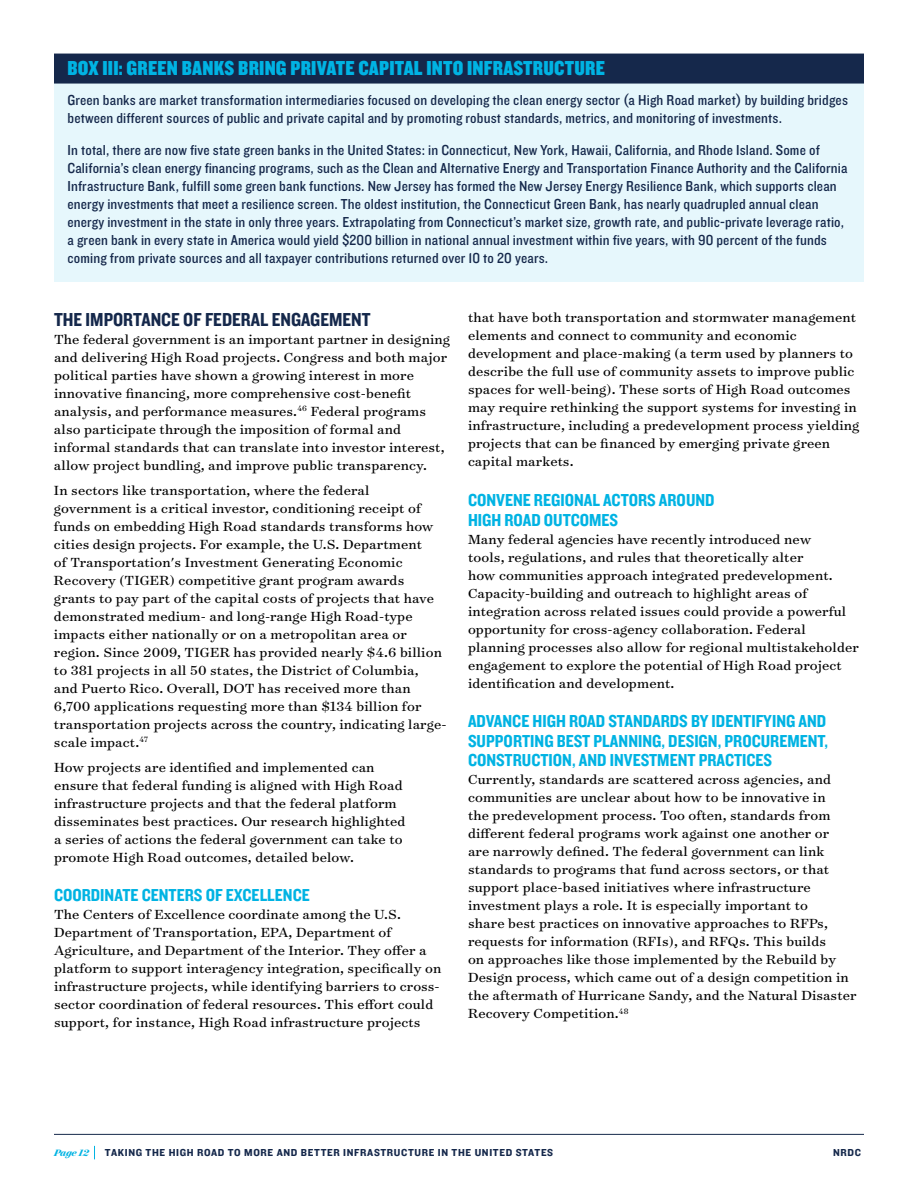
<style>
.page{position:relative;width:918px;height:1188px;background:#fff}
.page>*{position:absolute;margin:0;border:0;box-sizing:border-box;transform-origin:0 0}
.t1{font:21px "Knockout 70 Full Welterwt";letter-spacing:.01em;color:#00b3e3}
.t2{font:19.5px "Knockout 50 Welterweight";color:#15284b}
.t3{font:18px/19.5px "Knockout 50 Welterweight";color:#00b3e3}
.t4{font:15px/18px "Surveyor Text";letter-spacing:.01em;color:#000}
.t5{font:15px/18px "Knockout 30 Junior Welterwt";letter-spacing:.01em;color:#15284b}
.t6{font:10.5px "Knockout 51 Middleweight";letter-spacing:.06em;color:#15284b}
.t7{font:italic 700 10.5px "Surveyor Display";letter-spacing:-.025em;color:#00b3e3}
</style>
<div class="page">
<hr style="left:54px;top:1134px;width:810px;height:1px;background:#15284b">
<svg style="left:94px;top:1146px;width:1px;height:13px"></svg>
<div style="left:54px;top:57px;width:810px;height:225px;background:#e6f7fc"></div>
<div style="left:54px;top:54px;width:810px;height:30px;background:#15284b"></div>
<h1 class="t1" style="left:68px;top:55px;width:539px">BOX III: GREEN BANKS BRING PRIVATE CAPITAL INTO INFRASTRUCTURE</h1>
<p class="t5" style="left:68px;top:91px;width:782px">Green banks are market transformation intermediaries focused on developing the clean energy sector (a High Road market) by building bridges between different sources of public and private capital and by promoting robust standards, metrics, and monitoring of investments.</p>
<p class="t5" style="left:68px;top:140px;width:782px">In total, there are now five state green banks in the United States: in Connecticut, New York, Hawaii, California, and Rhode Island. Some of California’s clean energy financing programs, such as the Clean and Alternative Energy and Transportation Finance Authority and the California Infrastructure Bank, fulfill some green bank functions. New Jersey has formed the New Jersey Energy Resilience Bank, which supports clean energy investments that meet a resilience screen. The oldest institution, the Connecticut Green Bank, has nearly quadrupled annual clean energy investment in the state in only three years. Extrapolating from Connecticut’s market size, growth rate, and public-private leverage ratio, a green bank in every state in America would yield $200 billion in national annual investment within five years, with 90 percent of the funds coming from private sources and all taxpayer contributions returned over 10 to 20 years.</p>
<h2 class="t2" style="left:54px;top:307px;width:318px">THE IMPORTANCE OF FEDERAL ENGAGEMENT</h2>
<p class="t4" style="left:54px;top:330px;width:398px">The federal government is an important partner in designing and delivering High Road projects. Congress and both major political parties have shown a growing interest in more innovative financing, more comprehensive cost-benefit analysis, and performance measures.<sup>46</sup> Federal programs also participate through the imposition of formal and informal standards that can translate into investor interest, allow project bundling, and improve public transparency.</p>
<p class="t4" style="left:54px;top:481px;width:394px">In sectors like transportation, where the federal government is a critical investor, conditioning receipt of funds on embedding High Road standards transforms how cities design projects. For example, the U.S. Department<br>of Transportation's Investment Generating Economic Recovery (TIGER) competitive grant program awards grants to pay part of the capital costs of projects that have demonstrated medium- and long-range High Road-type impacts either nationally or on a metropolitan area or region. Since 2009, TIGER has provided nearly $4.6 billion to 381 projects in all 50 states, the District of Columbia,<br>and Puerto Rico. Overall, DOT has received more than 6,700 applications requesting more than $134 billion for transportation projects across the country, indicating large&shy;scale impact.<sup>47</sup></p>
<p class="t4" style="left:54px;top:757px;width:353px">How projects are identified and implemented can ensure that federal funding is aligned with High Road infrastructure projects and that the federal platform disseminates best practices. Our research highlighted a series of actions the federal government can take to promote High Road outcomes, detailed below.</p>
<p class="t3" style="left:54px;top:885px;width:257px">COORDINATE CENTERS OF EXCELLENCE</p>
<p class="t4" style="left:54px;top:905px;width:389px">The Centers of Excellence coordinate among the U.S.<br>Department of Transportation, EPA, Department of Agriculture, and Department of the Interior. They offer a platform to support interagency integration, specifically on infrastructure projects, while identifying barriers to cross&shy;sector coordination of federal resources. This effort could support, for instance, High Road infrastructure projects</p>
<p class="t4" style="left:468px;top:308px;width:393px">that have both transportation and stormwater management elements and connect to community and economic development and place-making (a term used by planners to describe the full use of community assets to improve public spaces for well-being). These sorts of High Road outcomes may require rethinking the support systems for investing in infrastructure, including a predevelopment process yielding projects that can be financed by emerging private green capital markets.</p>
<p class="t3" style="left:468px;top:490px;width:248px">CONVENE REGIONAL ACTORS AROUND<br>HIGH ROAD OUTCOMES</p>
<p class="t4" style="left:468px;top:530px;width:393px">Many federal agencies have recently introduced new<br>tools, regulations, and rules that theoretically alter<br>how communities approach integrated predevelopment.<br>Capacity-building and outreach to highlight areas of integration across related issues could provide a powerful opportunity for cross-agency collaboration. Federal planning processes also allow for regional multistakeholder engagement to explore the potential of High Road project identification and development.</p>
<p class="t3" style="left:468px;top:711px;width:362px;text-align:justify">ADVANCE HIGH ROAD STANDARDS BY IDENTIFYING AND SUPPORTING BEST PLANNING, DESIGN, PROCUREMENT, CONSTRUCTION, AND INVESTMENT PRACTICES</p>
<p class="t4" style="left:468px;top:770px;width:390px">Currently, standards are scattered across agencies, and communities are unclear about how to be innovative in<br>the predevelopment process. Too often, standards from different federal programs work against one another or<br>are narrowly defined. The federal government can link standards to programs that fund across sectors, or that support place-based initiatives where infrastructure investment plays a role. It is especially important to<br>share best practices on innovative approaches to RFPs, requests for information (RFIs), and RFQs. This builds<br>on approaches like those implemented by the Rebuild by Design process, which came out of a design competition in the aftermath of Hurricane Sandy, and the Natural Disaster Recovery Competition.<sup>48</sup></p>
<p class="t7" style="left:54px;top:1146px;width:37px">Page 12</p>
<p class="t6" style="left:105px;top:1146px;width:450px">TAKING THE HIGH ROAD TO MORE AND BETTER INFRASTRUCTURE IN THE UNITED STATES</p>
<p class="t6" style="left:833px;top:1146px;width:29px">NRDC</p>
</div>
